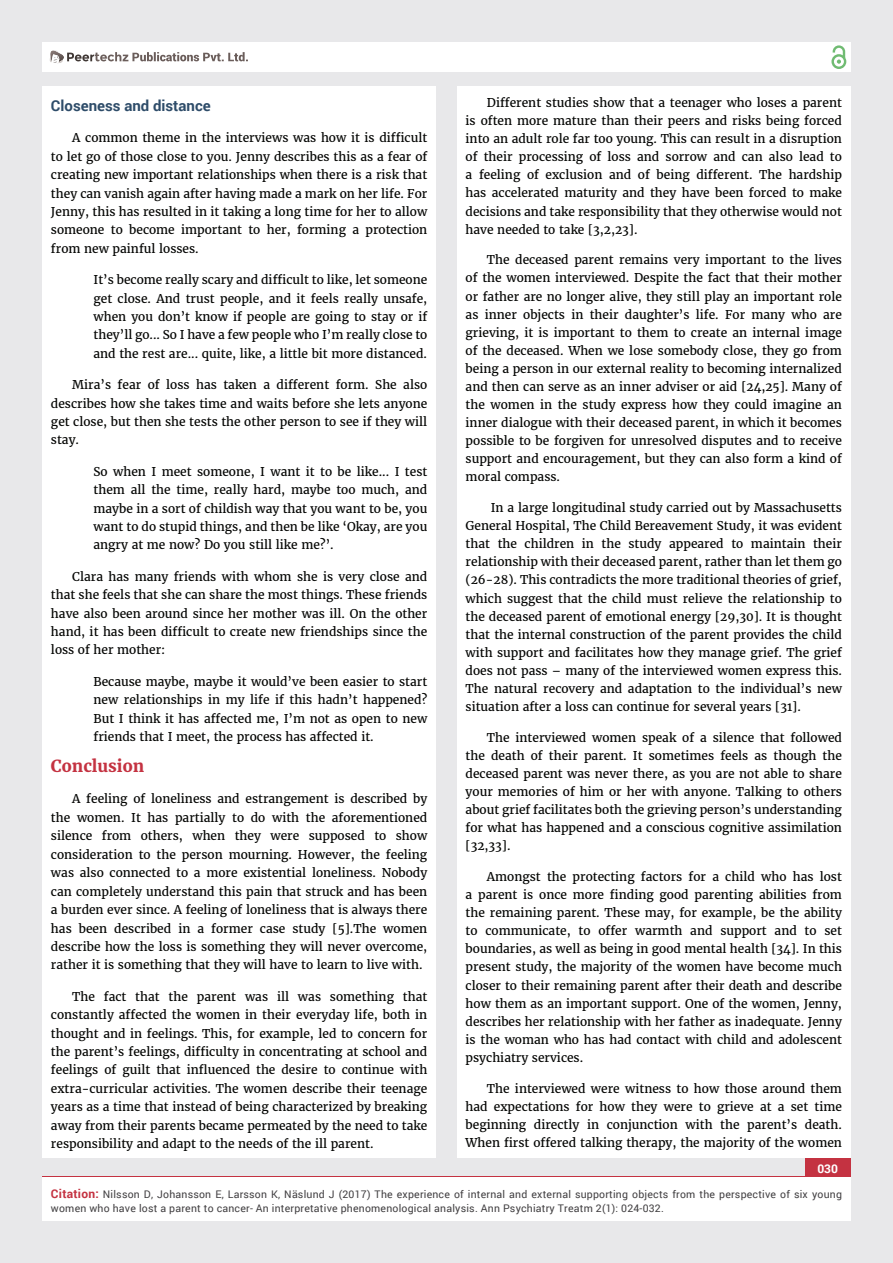
<style>
.page{position:relative;width:893px;height:1263px;background:#e8e8ea}
.page>*{position:absolute;margin:0;border:0;box-sizing:border-box;transform-origin:0 0}
.t1{font:700 16.5px "Merriweather";color:#c43241}
.t2{font:700 15px "Roboto";color:#2e4c69}
.t3{font:12px/18.5px "Merriweather";color:#040503;text-align:justify}
.t4{font:700 12px "Roboto";color:#fff}
.t5{font:10.5px/13.5px "Roboto";letter-spacing:.02em;color:#413f41}
.s1{font-weight:700;font-size:12px;color:#c43241}
</style>
<div class="page">
<div style="left:42px;top:43px;width:808px;height:29px;background:#fff"></div>
<div style="left:831px;top:54px;width:15px;height:15px;border:2px solid #70bb72;border-radius:50%"></div>
<svg style="left:831px;top:45px;width:15px;height:19px"></svg>
<div style="left:805px;top:1157px;width:45px;height:53px;background:#c43241"></div>
<svg style="left:49px;top:50px;width:199px;height:14px"></svg>
<div style="left:42px;top:1177px;width:808px;height:43px;background:#fff"></div>
<div style="left:42px;top:87px;width:394px;height:1071px;background:#fff"></div>
<div style="left:457px;top:87px;width:393px;height:1071px;background:#fff"></div>
<p class="t2" style="left:51px;top:95px;width:161px">Closeness and distance</p>
<p class="t3" style="left:51px;top:129px;width:378px;text-indent:21px">A common theme in the interviews was how it is difficult to let go of those close to you. Jenny describes this as a fear of creating new important relationships when there is a risk that they can vanish again after having made a mark on her life. For Jenny, this has resulted in it taking a long time for her to allow someone to become important to her, forming a protection from new painful losses.</p>
<p class="t3" style="left:94px;top:271px;width:335px">It’s become really scary and difficult to like, let someone get close. And trust people, and it feels really unsafe, when you don’t know if people are going to stay or if they’ll go... So I have a few people who I’m really close to and the rest are... quite, like, a little bit more distanced.</p>
<p class="t3" style="left:51px;top:376px;width:378px;text-indent:21px">Mira’s fear of loss has taken a different form. She also describes how she takes time and waits before she lets anyone get close, but then she tests the other person to see if they will stay.</p>
<p class="t3" style="left:94px;top:462px;width:335px">So when I meet someone, I want it to be like... I test them all the time, really hard, maybe too much, and maybe in a sort of childish way that you want to be, you want to do stupid things, and then be like ‘Okay, are you angry at me now? Do you still like me?’.</p>
<p class="t3" style="left:51px;top:567px;width:378px;text-indent:21px">Clara has many friends with whom she is very close and that she feels that she can share the most things. These friends have also been around since her mother was ill. On the other hand, it has been difficult to create new friendships since the loss of her mother:</p>
<p class="t3" style="left:93px;top:672px;width:335px">Because maybe, maybe it would’ve been easier to start new relationships in my life if this hadn’t happened?<br>But I think it has affected me, I’m not as open to new friends that I meet, the process has affected it.</p>
<h1 class="t1" style="left:51px;top:756px;width:95px">Conclusion</h1>
<p class="t3" style="left:51px;top:790px;width:378px;text-indent:21px">A feeling of loneliness and estrangement is described by the women. It has partially to do with the aforementioned silence from others, when they were supposed to show consideration to the person mourning. However, the feeling was also connected to a more existential loneliness. Nobody can completely understand this pain that struck and has been a burden ever since. A feeling of loneliness that is always there has been described in a former case study [5].The women describe how the loss is something they will never overcome, rather it is something that they will have to learn to live with.</p>
<p class="t3" style="left:51px;top:987px;width:378px;text-indent:21px">The fact that the parent was ill was something that constantly affected the women in their everyday life, both in thought and in feelings. This, for example, led to concern for the parent’s feelings, difficulty in concentrating at school and feelings of guilt that influenced the desire to continue with extra-curricular activities. The women describe their teenage years as a time that instead of being characterized by breaking away from their parents became permeated by the need to take responsibility and adapt to the needs of the ill parent.</p>
<p class="t3" style="left:466px;top:94px;width:378px;text-indent:21px">Different studies show that a teenager who loses a parent is often more mature than their peers and risks being forced into an adult role far too young. This can result in a disruption of their processing of loss and sorrow and can also lead to a feeling of exclusion and of being different. The hardship has accelerated maturity and they have been forced to make decisions and take responsibility that they otherwise would not have needed to take [3,2,23].</p>
<p class="t3" style="left:466px;top:251px;width:378px;line-height:18px;text-indent:21px">The deceased parent remains very important to the lives of the women interviewed. Despite the fact that their mother or father are no longer alive, they still play an important role as inner objects in their daughter’s life. For many who are grieving, it is important to them to create an internal image of the deceased. When we lose somebody close, they go from being a person in our external reality to becoming internalized and then can serve as an inner adviser or aid [24,25]. Many of the women in the study express how they could imagine an inner dialogue with their deceased parent, in which it becomes possible to be forgiven for unresolved disputes and to receive support and encouragement, but they can also form a kind of moral compass.</p>
<p class="t3" style="left:466px;top:499px;width:378px;text-indent:25px">In a large longitudinal study carried out by Massachusetts General Hospital, The Child Bereavement Study, it was evident that the children in the study appeared to maintain their relationship with their deceased parent, rather than let them go (26-28). This contradicts the more traditional theories of grief, which suggest that the child must relieve the relationship to the deceased parent of emotional energy [29,30]. It is thought that the internal construction of the parent provides the child with support and facilitates how they manage grief. The grief does not pass – many of the interviewed women express this.<br>The natural recovery and adaptation to the individual’s new situation after a loss can continue for several years [31].</p>
<p class="t3" style="left:466px;top:728px;width:378px;text-indent:21px">The interviewed women speak of a silence that followed the death of their parent. It sometimes feels as though the deceased parent was never there, as you are not able to share your memories of him or her with anyone. Talking to others about grief facilitates both the grieving person’s understanding for what has happened and a conscious cognitive assimilation [32,33].</p>
<p class="t3" style="left:466px;top:868px;width:378px;text-indent:21px">Amongst the protecting factors for a child who has lost a parent is once more finding good parenting abilities from the remaining parent. These may, for example, be the ability to communicate, to offer warmth and support and to set boundaries, as well as being in good mental health [34]. In this present study, the majority of the women have become much closer to their remaining parent after their death and describe how them as an important support. One of the women, Jenny, describes her relationship with her father as inadequate. Jenny is the woman who has had contact with child and adolescent psychiatry services.</p>
<p class="t3" style="left:466px;top:1079px;width:378px;line-height:18px;text-indent:21px">The interviewed were witness to how those around them had expectations for how they were to grieve at a set time beginning directly in conjunction with the parent’s death.<br>When first offered talking therapy, the majority of the women</p>
<p class="t4" style="left:817px;top:1161px;width:22px">030</p>
<p class="t5" style="left:51px;top:1188px;width:792px"><span class="s1">Citation:</span> Nilsson D, Johansson E, Larsson K, Näslund J (2017) The experience of internal and external supporting objects from the perspective of six young women who have lost a parent to cancer- An interpretative phenomenological analysis. Ann Psychiatry Treatm 2(1): 024-032.</p>
</div>
